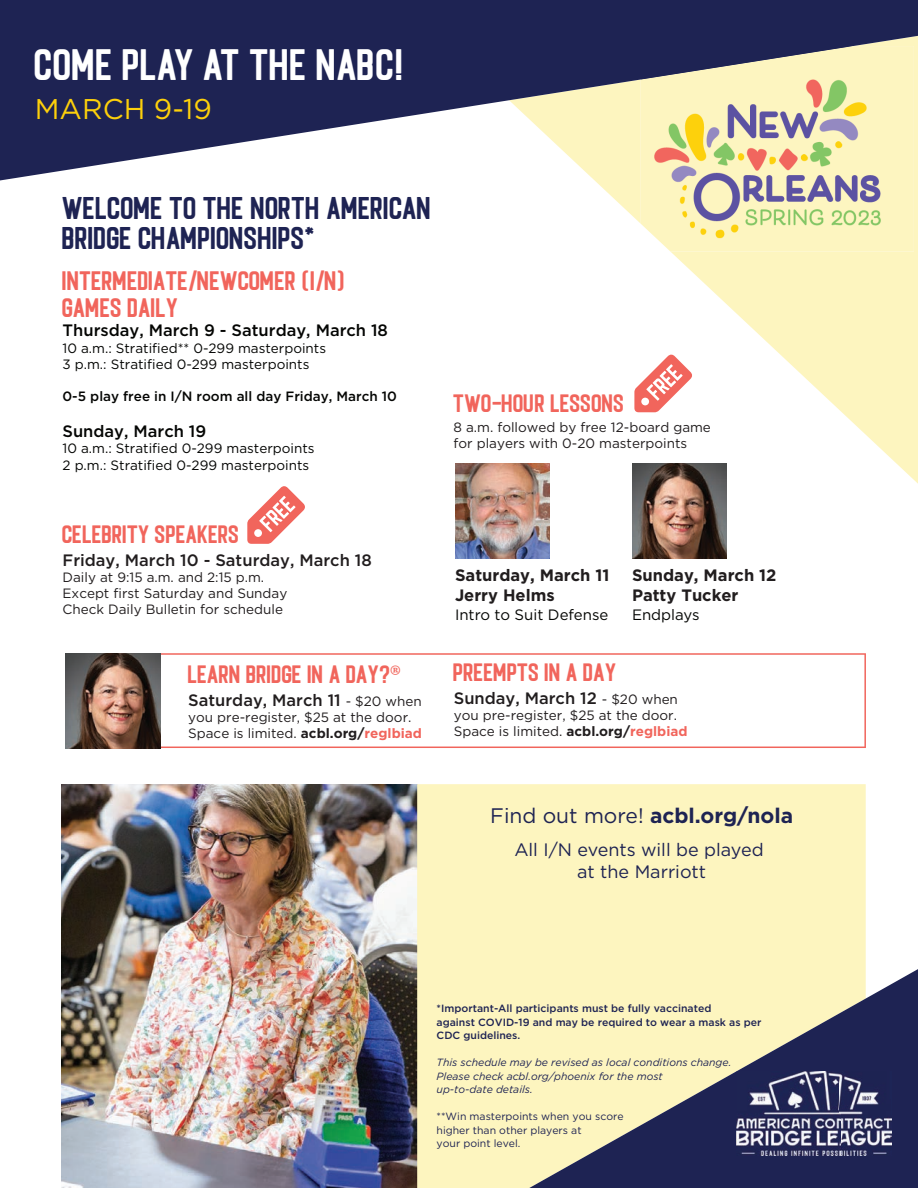
<style>
.page{position:relative;width:918px;height:1188px;background:#fff}
.page>*{position:absolute;margin:0;border:0;box-sizing:border-box;transform-origin:0 0}
.t1{font:42px "Autogate Sans";color:#fff}
.t2{font:30px/30px "Autogate Sans";color:#1e2353}
.t3{font:28.5px "Gotham";color:#fdd00b}
.t4{font:25.5px/27px "Autogate Sans";color:#f1655c}
.t5{font:24px "Autogate Sans";color:#f1655c}
.t6{font:700 21px "Gotham";color:#1e2353}
.t7{font:18px/21.6px "Gotham";color:#1e2353;text-align:center}
.t8{font:500 16.5px "Gotham";color:#211d1e}
.t9{font:700 16.5px/19.8px "Gotham";color:#211d1e}
.t10{font:500 16.5px "Gotham";color:#040503}
.t11{font:15px "Gotham";color:#040503}
.t12{font:13.5px/16.2px "Gotham";color:#211d1e}
.t13{font:13.5px/16.2px "Gotham";color:#040503}
.t14{font:500 13.5px "Gotham";color:#040503}
.t15{font:500 10.5px/13.5px "Gotham";color:#1e2353}
.t16{font:italic 10.5px/13.5px "Gotham";color:#1e2353}
.t17{font:10.5px/13.5px "Gotham";color:#1e2353}
.s1{font-family:"Sentinel";font-weight:700;font-size:21px}
.s2{font-weight:400;font-size:13.5px}
.s3{font-weight:700}
.s4{font-weight:700;color:#f1655c}
.s5{font-weight:400}
</style>
<div class="page">
<img style="left:61px;top:784px;width:356px;height:404px">
<div style="left:417px;top:784px;width:449px;height:404px;background:#fdf5bf"></div>
<svg style="left:509px;top:182px;width:409px;height:302px"></svg>
<svg style="left:247px;top:486px;width:58px;height:58px"></svg>
<svg style="left:0;top:0;width:918px;height:182px;fill:#1e2353"></svg>
<svg style="left:500px;top:962px;width:418px;height:226px;background:#aca998"></svg>
<img style="left:737px;top:1071px;width:155px;height:85px">
<svg style="left:634px;top:354px;width:59px;height:58px"></svg>
<img style="left:632px;top:464px;width:95px;height:94px">
<img style="left:455px;top:464px;width:95px;height:94px">
<svg style="left:161px;top:653px;width:705px;height:95px"></svg>
<img style="left:66px;top:653px;width:95px;height:95px">
<img style="left:641px;top:46px;width:273px;height:206px">
<img style="left:641px;top:46px;width:212px;height:34px">
<h1 class="t1" style="left:35px;top:40px;width:370px">COME PLAY AT THE NABC!</h1>
<h3 class="t3" style="left:35px;top:91px;width:178px">MARCH 9-19</h3>
<h2 class="t2" style="left:63px;top:193px;width:371px">WELCOME TO THE NORTH AMERICAN<br>BRIDGE CHAMPIONSHIPS*</h2>
<h3 class="t4" style="left:63px;top:267px;width:283px">INTERMEDIATE/NEWCOMER (I/N)<br>GAMES DAILY</h3>
<p class="t10" style="left:63px;top:320px;width:327px">Thursday, March 9 - Saturday, March 18</p>
<p class="t13" style="left:63px;top:339px;width:265px">10 a.m.: Stratified** 0-299 masterpoints<br>3 p.m.: Stratified 0-299 masterpoints</p>
<p class="t14" style="left:63px;top:388px;width:336px">0-5 play free in I/N room all day Friday, March 10</p>
<p class="t10" style="left:63px;top:421px;width:145px">Sunday, March 19</p>
<p class="t13" style="left:63px;top:440px;width:253px">10 a.m.: Stratified 0-299 masterpoints<br>2 p.m.: Stratified 0-299 masterpoints</p>
<h3 class="t5" style="left:63px;top:520px;width:179px">CELEBRITY SPEAKERS</h3>
<p class="t8" style="left:63px;top:549px;width:311px">Friday, March 10 - Saturday, March 18</p>
<p class="t12" style="left:63px;top:569px;width:226px">Daily at 9:15 a.m. and 2:15 p.m.<br>Except first Saturday and Sunday<br>Check Daily Bulletin for schedule</p>
<h3 class="t5" style="left:188px;top:660px;width:214px">LEARN BRIDGE IN A DAY?<span class="s1">®</span></h3>
<p class="t8" style="left:188px;top:689px;width:235px">Saturday, March 11 <span class="s2">- $20 when</span></p>
<p class="t12" style="left:188px;top:709px;width:235px">you pre-register, $25 at the door.<br>Space is limited. <span class="s3">acbl.org/</span><span class="s4">reglbiad</span></p>
<h3 class="t5" style="left:454px;top:389px;width:173px">TWO-HOUR LESSONS</h3>
<p class="t12" style="left:454px;top:419px;width:259px">8 a.m. followed by free 12-board game for players with 0-20 masterpoints</p>
<p class="t9" style="left:455px;top:565px;width:156px">Saturday, March 11<br>Jerry Helms</p>
<p class="t11" style="left:455px;top:605px;width:155px">Intro to Suit Defense</p>
<p class="t9" style="left:632px;top:565px;width:146px">Sunday, March 12<br>Patty Tucker</p>
<p class="t11" style="left:632px;top:605px;width:69px">Endplays</p>
<h3 class="t5" style="left:454px;top:658px;width:165px">PREEMPTS IN A DAY</h3>
<p class="t8" style="left:454px;top:687px;width:226px">Sunday, March 12 <span class="s2">- $20 when</span></p>
<p class="t12" style="left:454px;top:707px;width:235px">you pre-register, $25 at the door.<br>Space is limited. <span class="s3">acbl.org/</span><span class="s4">reglbiad</span></p>
<h3 class="t6" style="left:490px;top:802px;width:304px"><span class="s5">Find out more!</span> acbl.org/nola</h3>
<h3 class="t7" style="left:514px;top:839px;width:251px">All I/N events will be played at the Marriott</h3>
<p class="t15" style="left:437px;top:1002px;width:326px">*Important-All participants must be fully vaccinated<br>against COVID-19 and may be required to wear a mask as per<br>CDC guidelines.</p>
<p class="t16" style="left:437px;top:1056px;width:296px">This schedule may be revised as local conditions change.<br>Please check acbl.org/phoenix for the most<br>up-to-date details.</p>
<p class="t17" style="left:437px;top:1110px;width:189px">**Win masterpoints when you score higher than other players at<br>your point level.</p>
</div>
